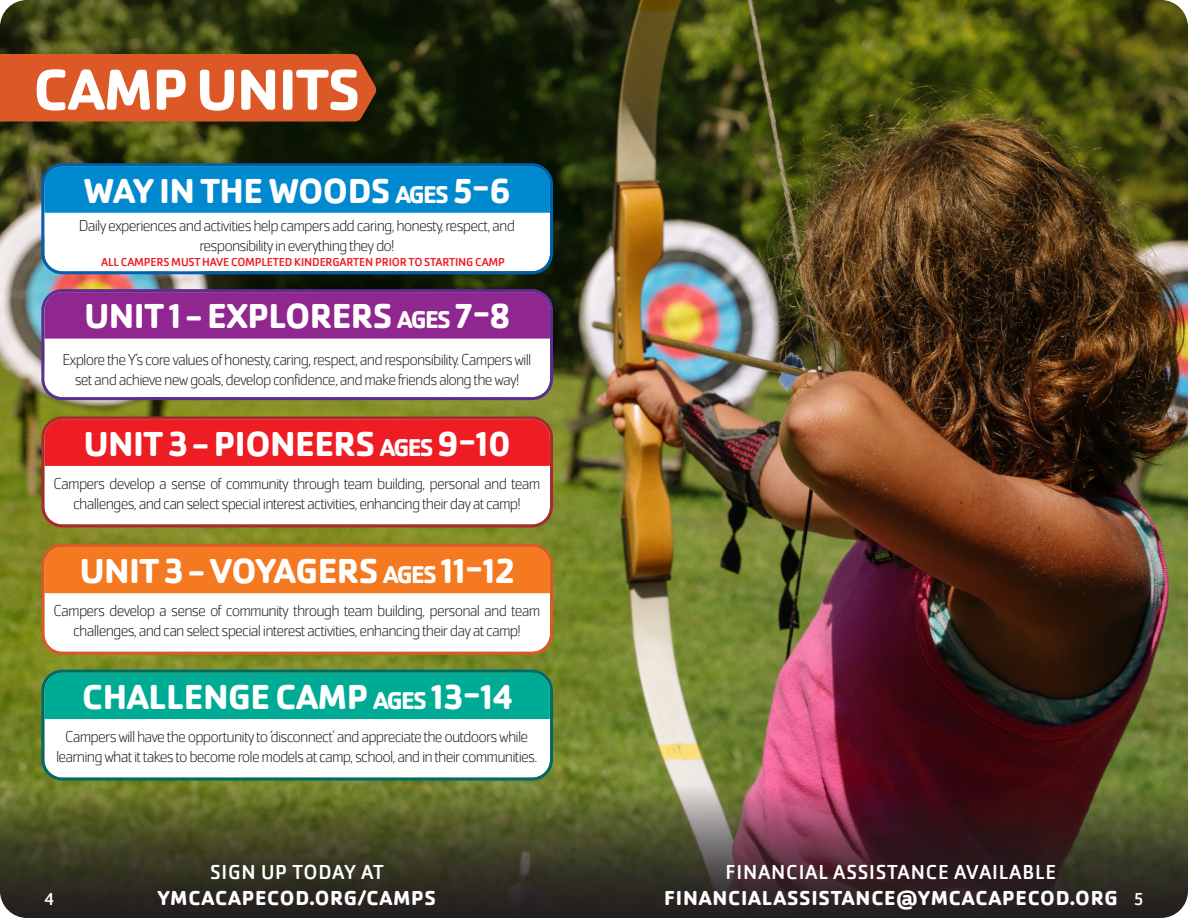
<style>
.page{position:relative;width:1188px;height:918px;background:#fff}
.page>*{position:absolute;margin:0;border:0;box-sizing:border-box;transform-origin:0 0}
.t1{font:700 60px "Cachet Pro";letter-spacing:-.015em;color:#fff}
.t2{font:700 36px "Cachet Pro";letter-spacing:-.015em;color:#fff}
.t3{font:700 21px "Cachet Pro";letter-spacing:.035em;color:#fff}
.t4{font:21px "Cachet Pro";letter-spacing:.035em;color:#fff}
.t5{font:18px "Cachet Pro";color:#fff}
.t6{font:200 16.5px/19.8px "Cachet Pro";letter-spacing:-.05em;color:#231f20;text-align:center}
.t7{font:12px "Cachet Pro";letter-spacing:-.015em;color:#ee1d23}
.s1{font-size:25.2px}
</style>
<div class="page">
<img style="left:0;top:0;width:1188px;height:918px">
<p class="t1" style="left:33px;top:52px;width:328px">CAMP UNITS</p>
<p class="t2" style="left:84px;top:168px;width:428px">WAY IN THE WOODS <span class="s1">AGES</span> 5-6</p>
<p class="t6" style="left:79px;top:216px;width:438px">Daily experiences and activities help campers add caring, honesty, respect, and responsibility in everything they do!</p>
<p class="t7" style="left:101px;top:256px;width:405px">ALL CAMPERS MUST HAVE COMPLETED KINDERGARTEN PRIOR TO STARTING CAMP</p>
<p class="t2" style="left:85px;top:294px;width:427px">UNIT 1 - EXPLORERS <span class="s1">AGES</span> 7-8</p>
<p class="t6" style="left:62px;top:350px;width:471px">Explore the Y’s core values of honesty, caring, respect, and responsibility. Campers will set and achieve new goals, develop confidence, and make friends along the way!</p>
<p class="t2" style="left:84px;top:422px;width:429px">UNIT 3 - PIONEERS <span class="s1">AGES</span> 9-10</p>
<p class="t6" style="left:54px;top:474px;width:488px">Campers develop a sense of community through team building, personal and team challenges, and can select special interest activities, enhancing their day at camp!</p>
<p class="t2" style="left:80px;top:549px;width:437px">UNIT 3 - VOYAGERS <span class="s1">AGES</span> 11-12</p>
<p class="t6" style="left:54px;top:601px;width:488px">Campers develop a sense of community through team building, personal and team challenges, and can select special interest activities, enhancing their day at camp!</p>
<p class="t2" style="left:82px;top:675px;width:432px">CHALLENGE CAMP <span class="s1">AGES</span> 13-14</p>
<p class="t6" style="left:56px;top:727px;width:483px">Campers will have the opportunity to ‘disconnect’ and appreciate the outdoors while learning what it takes to become role models at camp, school, and in their communities.</p>
<p class="t4" style="left:210px;top:860px;width:175px">SIGN UP TODAY AT</p>
<p class="t3" style="left:158px;top:885px;width:280px">YMCACAPECOD.ORG/CAMPS</p>
<p class="t4" style="left:726px;top:860px;width:332px">FINANCIAL ASSISTANCE AVAILABLE</p>
<p class="t5" style="left:45px;top:888px;width:11px">4</p>
<p class="t3" style="left:664px;top:885px;width:455px">FINANCIALASSISTANCE@YMCACAPECOD.ORG</p>
<p class="t5" style="left:1134px;top:888px;width:11px">5</p>
</div>
